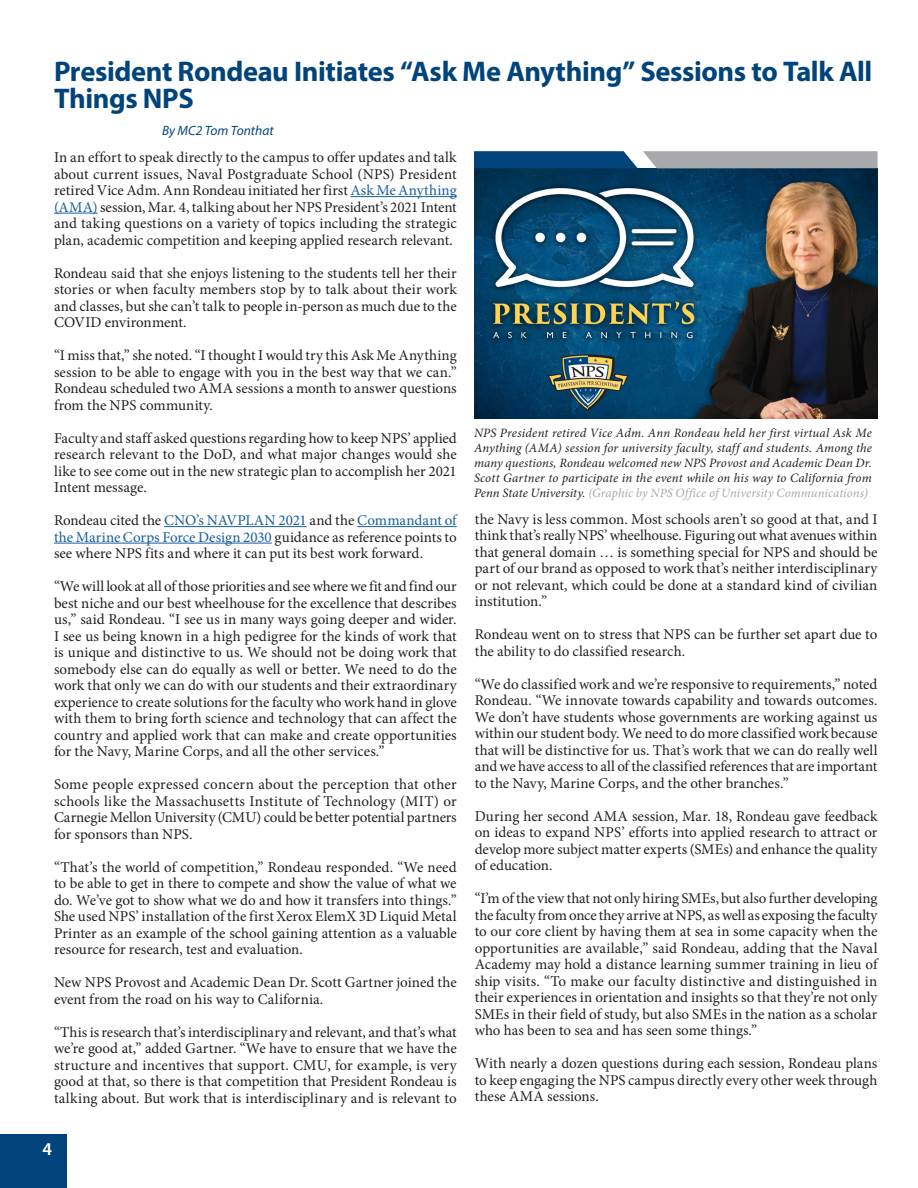
<style>
.page{position:relative;width:918px;height:1188px;background:#fff}
.page>*{position:absolute;margin:0;border:0;box-sizing:border-box;transform-origin:0 0}
.headline{font:700 28.5px/27px "Myriad Pro";letter-spacing:-.015em;color:#00447b}
.t1{font:600 18px "Myriad Pro";color:#fff}
.copy{font:15px/16.5px "Minion Pro";color:#231f20;text-align:justify}
.by_line{font:italic 13.5px "Myriad Pro";color:#00447b}
.photo_caption{font:italic 12.75px/15px "Minion Pro";letter-spacing:.005em;color:#231f20;text-align:justify}
.s1{color:#175d9e}
.s2{color:#a8a9ad}
</style>
<div class="page">
<hr style="left:350px;top:196px;width:107px;height:1px;background:#175d9e">
<hr style="left:54px;top:213px;width:44px;height:1px;background:#175d9e">
<hr style="left:164px;top:526px;width:143px;height:1px;background:#175d9e">
<hr style="left:357px;top:526px;width:100px;height:1px;background:#175d9e">
<hr style="left:54px;top:543px;width:218px;height:1px;background:#175d9e">
<img style="left:475px;top:168px;width:403px;height:250px">
<svg style="left:474px;top:151px;width:403px;height:17px;background:#6c879e"></svg>
<div style="left:0;top:1134px;width:68px;height:54px;background:#00447b"></div>
<p class="headline" style="left:54px;top:57px;width:820px">President Rondeau Initiates “Ask Me Anything” Sessions to Talk All<br>Things NPS</p>
<p class="by_line" style="left:162px;top:123px;width:113px">By MC2 Tom Tonthat</p>
<p class="copy" style="left:54px;top:149px;width:404px">In an effort to speak directly to the campus to offer updates and talk about current issues, Naval Postgraduate School (NPS) President retired Vice Adm. Ann Rondeau initiated her first <span class="s1">Ask Me Anything (AMA)</span> session, Mar. 4, talking about her NPS President’s 2021 Intent and taking questions on a variety of topics including the strategic plan, academic competition and keeping applied research relevant.</p>
<p class="copy" style="left:54px;top:265px;width:404px">Rondeau said that she enjoys listening to the students tell her their stories or when faculty members stop by to talk about their work and classes, but she can’t talk to people in-person as much due to the COVID environment.</p>
<p class="copy" style="left:54px;top:347px;width:404px">“I miss that,” she noted. “I thought I would try this Ask Me Anything session to be able to engage with you in the best way that we can.” Rondeau scheduled two AMA sessions a month to answer questions from the NPS community.</p>
<p class="copy" style="left:54px;top:430px;width:404px">Faculty and staff asked questions regarding how to keep NPS’ applied research relevant to the DoD, and what major changes would she like to see come out in the new strategic plan to accomplish her 2021<br>Intent message.</p>
<p class="copy" style="left:54px;top:512px;width:404px">Rondeau cited the <span class="s1">CNO’s NAVPLAN 2021</span> and the <span class="s1">Commandant of the Marine Corps Force Design 2030</span> guidance as reference points to see where NPS fits and where it can put its best work forward.</p>
<p class="copy" style="left:54px;top:578px;width:404px">“We will look at all of those priorities and see where we fit and find our best niche and our best wheelhouse for the excellence that describes us,” said Rondeau. “I see us in many ways going deeper and wider.<br>I see us being known in a high pedigree for the kinds of work that is unique and distinctive to us. We should not be doing work that somebody else can do equally as well or better. We need to do the work that only we can do with our students and their extraordinary experience to create solutions for the faculty who work hand in glove with them to bring forth science and technology that can affect the country and applied work that can make and create opportunities for the Navy, Marine Corps, and all the other services.”</p>
<p class="copy" style="left:54px;top:776px;width:404px">Some people expressed concern about the perception that other schools like the Massachusetts Institute of Technology (MIT) or Carnegie Mellon University (CMU) could be better potential partners for sponsors than NPS.</p>
<p class="copy" style="left:54px;top:859px;width:404px">“That’s the world of competition,” Rondeau responded. “We need to be able to get in there to compete and show the value of what we do. We’ve got to show what we do and how it transfers into things.” She used NPS’ installation of the first Xerox ElemX 3D Liquid Metal Printer as an example of the school gaining attention as a valuable resource for research, test and evaluation.</p>
<p class="copy" style="left:54px;top:974px;width:404px">New NPS Provost and Academic Dean Dr. Scott Gartner joined the event from the road on his way to California.</p>
<p class="copy" style="left:54px;top:1024px;width:404px">“This is research that’s interdisciplinary and relevant, and that’s what we’re good at,” added Gartner. “We have to ensure that we have the structure and incentives that support. CMU, for example, is very good at that, so there is that competition that President Rondeau is talking about. But work that is interdisciplinary and is relevant to</p>
<p class="t1" style="left:42px;top:1138px;width:11px">4</p>
<p class="photo_caption" style="left:474px;top:425px;width:399px">NPS President retired Vice Adm. Ann Rondeau held her first virtual Ask Me Anything (AMA) session for university faculty, staff and students. Among the many questions, Rondeau welcomed new NPS Provost and Academic Dean Dr.<br>Scott Gartner to participate in the event while on his way to California from Penn State University. <span class="s2">(Graphic by NPS Office of University Communications)</span></p>
<p class="copy" style="left:475px;top:511px;width:404px">the Navy is less common. Most schools aren’t so good at that, and I think that’s really NPS’ wheelhouse. Figuring out what avenues within that general domain … is something special for NPS and should be part of our brand as opposed to work that’s neither interdisciplinary or not relevant, which could be done at a standard kind of civilian institution.”</p>
<p class="copy" style="left:475px;top:626px;width:404px">Rondeau went on to stress that NPS can be further set apart due to the ability to do classified research.</p>
<p class="copy" style="left:475px;top:676px;width:404px">“We do classified work and we’re responsive to requirements,” noted Rondeau. “We innovate towards capability and towards outcomes.<br>We don’t have students whose governments are working against us within our student body. We need to do more classified work because that will be distinctive for us. That’s work that we can do really well and we have access to all of the classified references that are important to the Navy, Marine Corps, and the other branches.”</p>
<p class="copy" style="left:475px;top:808px;width:404px">During her second AMA session, Mar. 18, Rondeau gave feedback on ideas to expand NPS’ efforts into applied research to attract or develop more subject matter experts (SMEs) and enhance the quality of education.</p>
<p class="copy" style="left:475px;top:890px;width:404px">“I’m of the view that not only hiring SMEs, but also further developing the faculty from once they arrive at NPS, as well as exposing the faculty to our core client by having them at sea in some capacity when the opportunities are available,” said Rondeau, adding that the Naval Academy may hold a distance learning summer training in lieu of ship visits. “To make our faculty distinctive and distinguished in their experiences in orientation and insights so that they’re not only SMEs in their field of study, but also SMEs in the nation as a scholar who has been to sea and has seen some things.”</p>
<p class="copy" style="left:475px;top:1055px;width:404px">With nearly a dozen questions during each session, Rondeau plans to keep engaging the NPS campus directly every other week through these AMA sessions.</p>
</div>
